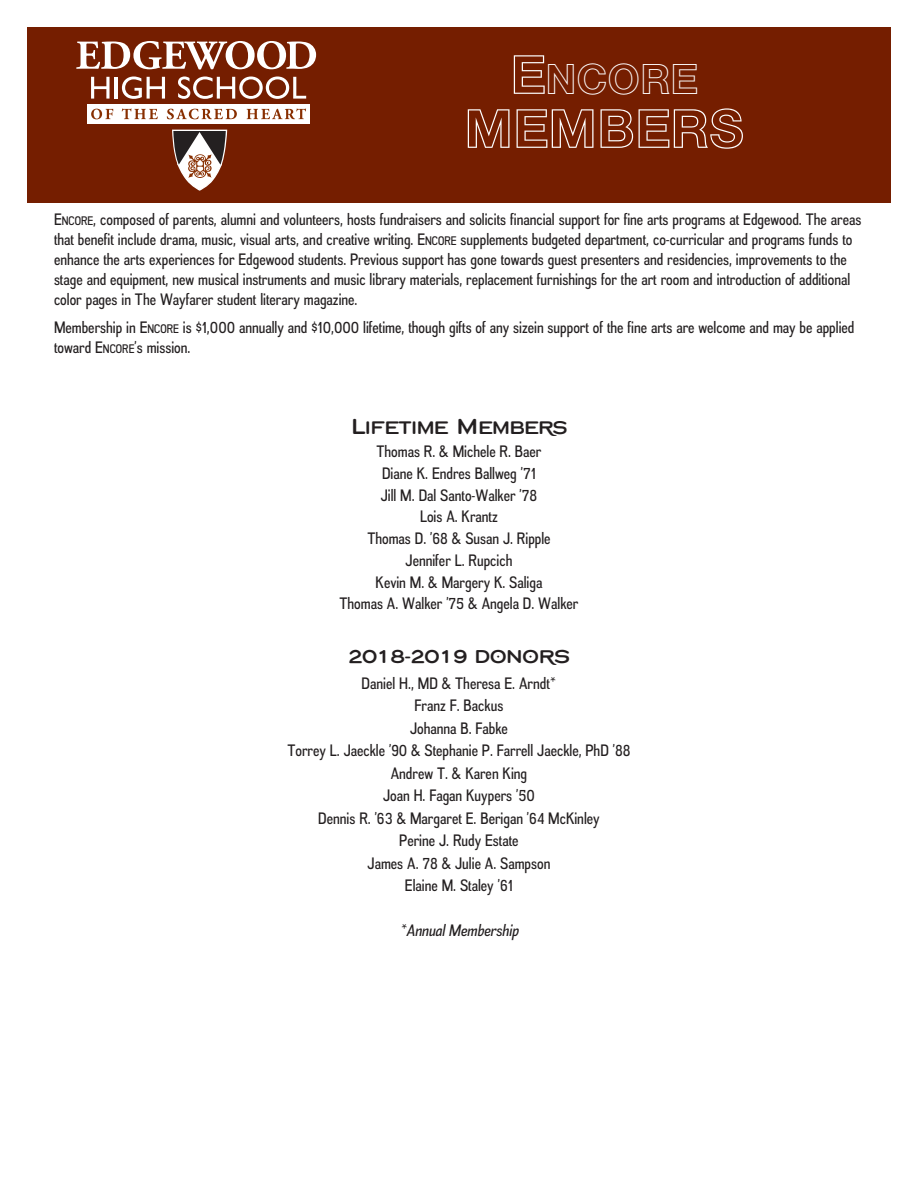
<style>
.page{position:relative;width:918px;height:1188px;background:#fff}
.page>*{position:absolute;margin:0;border:0;box-sizing:border-box;transform-origin:0 0}
.t1{font:54px "Helvetica Neue Bold Outline";color:#fff}
.t2{font:42px "Helvetica Neue Bold Outline";color:#fff}
.t3{font:21px "Copperplate Classic Round";color:#231f20}
.t4{font:18px "Copperplate Classic Round";color:#231f20}
.t5{font:16.5px/19.8px "Akazan Rg";color:#231f20}
.t6{font:italic 16.5px "Akazan Rg";color:#231f20}
.s1{font-size:54px}
.s2{font-size:12.3px}
</style>
<div class="page">
<div style="left:27px;top:27px;width:864px;height:175px;background:#751e00"></div>
<svg style="left:76px;top:41px;width:240px;height:150px"></svg>
<p class="t2" style="left:510px;top:52px;width:189px"><span class="s1">E</span>NCORE</p>
<p class="t1" style="left:464px;top:94px;width:281px">MEMBERS</p>
<p class="t5" style="left:54px;top:210px;width:809px">E<span class="s2">NCORE</span>, composed of parents, alumni and volunteers, hosts fundraisers and solicits financial support for fine arts programs at Edgewood. The areas that benefit include drama, music, visual arts, and creative writing. E<span class="s2">NCORE</span> supplements budgeted department, co-curricular and programs funds to enhance the arts experiences for Edgewood students. Previous support has gone towards guest presenters and residencies, improvements to the stage and equipment, new musical instruments and music library materials, replacement furnishings for the art room and introduction of additional color pages in The Wayfarer student literary magazine.</p>
<p class="t5" style="left:54px;top:318px;width:802px">Membership in E<span class="s2">NCORE</span> is $1,000 annually and $10,000 lifetime, though gifts of any sizein support of the fine arts are welcome and may be applied toward E<span class="s2">NCORE</span>’s mission.</p>
<p class="t3" style="left:351px;top:414px;width:217px">Lifetime Members</p>
<p class="t5" style="left:377px;top:442px;width:166px">Thomas R. &amp; Michele R. Baer</p>
<p class="t5" style="left:382px;top:464px;width:155px">Diane K. Endres Ballweg ’71</p>
<p class="t5" style="left:381px;top:485px;width:158px">Jill M. Dal Santo-Walker ’78</p>
<p class="t5" style="left:420px;top:507px;width:79px">Lois A. Krantz</p>
<p class="t5" style="left:367px;top:529px;width:185px">Thomas D. ’68 &amp; Susan J. Ripple</p>
<p class="t5" style="left:406px;top:551px;width:108px">Jennifer L. Rupcich</p>
<p class="t5" style="left:376px;top:572px;width:168px">Kevin M. &amp; Margery K. Saliga</p>
<p class="t5" style="left:340px;top:594px;width:240px">Thomas A. Walker ’75 &amp; Angela D. Walker</p>
<p class="t4" style="left:348px;top:646px;width:223px">2018-2019 DONORS</p>
<p class="t5" style="left:362px;top:674px;width:196px">Daniel H., MD &amp; Theresa E. Arndt*</p>
<p class="t5" style="left:415px;top:696px;width:90px">Franz F. Backus</p>
<p class="t5" style="left:410px;top:719px;width:99px">Johanna B. Fabke</p>
<p class="t5" style="left:287px;top:741px;width:345px">Torrey L. Jaeckle ’90 &amp; Stephanie P. Farrell Jaeckle, PhD ’88</p>
<p class="t5" style="left:391px;top:764px;width:138px">Andrew T. &amp; Karen King</p>
<p class="t5" style="left:383px;top:786px;width:153px">Joan H. Fagan Kuypers ’50</p>
<p class="t5" style="left:318px;top:809px;width:283px">Dennis R. ’63 &amp; Margaret E. Berigan ’64 McKinley</p>
<p class="t5" style="left:399px;top:831px;width:121px">Perine J. Rudy Estate</p>
<p class="t5" style="left:368px;top:854px;width:184px">James A. 78 &amp; Julie A. Sampson</p>
<p class="t5" style="left:405px;top:876px;width:110px">Elaine M. Staley ’61</p>
<p class="t6" style="left:400px;top:922px;width:120px">*Annual Membership</p>
</div>
